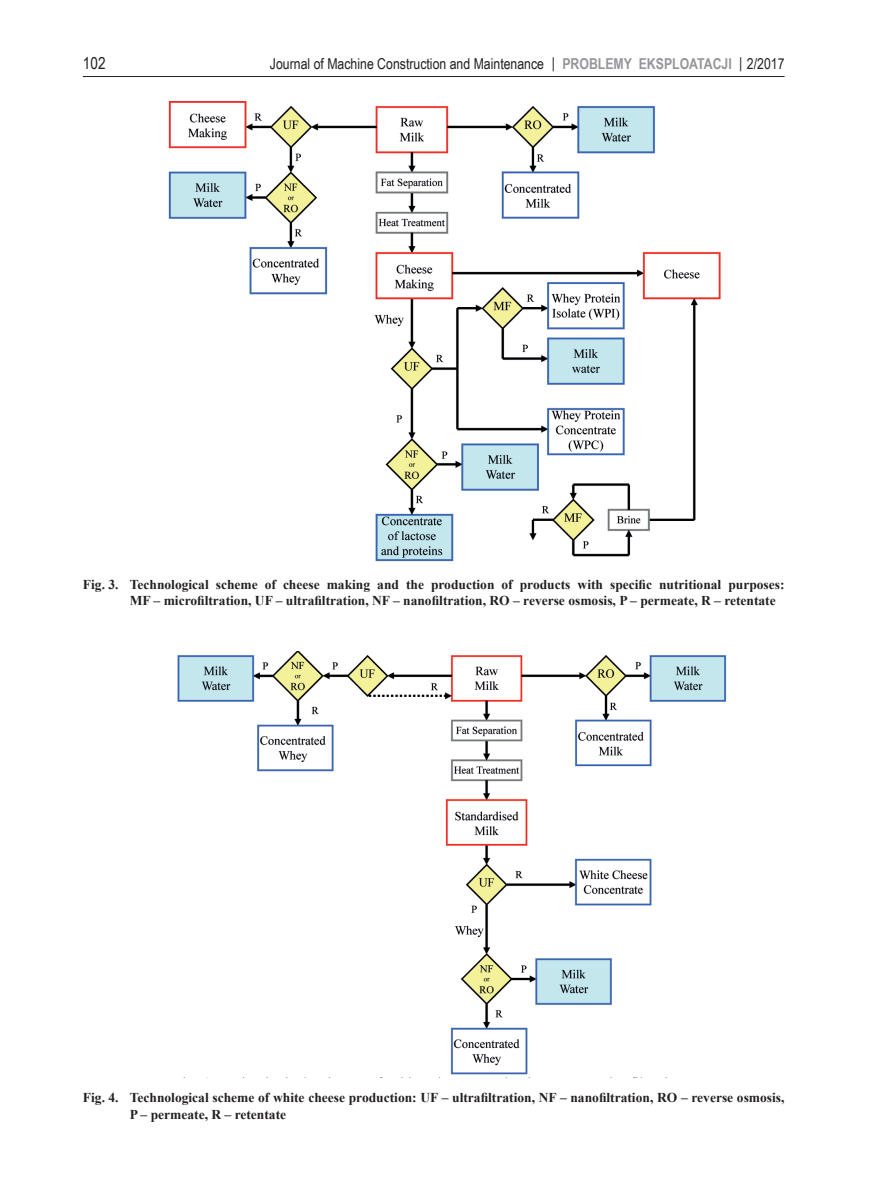
<style>
.page{position:relative;width:893px;height:1191px;background:#fff}
.page>*{position:absolute;margin:0;border:0;box-sizing:border-box;transform-origin:0 0}
.t1{font:16.5px "Arial Narrow";color:#231f20}
.t2{font:15px "Arial Narrow";color:#231f20}
.t3{font:700 15px "Arial Narrow";color:#939598}
.t4{font:700 13.5px/16.2px "Times New Roman";color:#231f20}
.s1{font-weight:700;color:#939598}
</style>
<div class="page">
<hr style="left:83px;top:76px;width:701px;height:1px;background:#231f20">
<img style="left:168px;top:101px;width:553px;height:461px">
<img style="left:177px;top:652px;width:550px;height:423px">
<p class="t1" style="left:83px;top:51px;width:24px">102</p>
<p class="t2" style="left:270px;top:53px;width:311px">Journal of Machine Construction and Maintenance | <span class="s1">PROBLEMY</span></p>
<p class="t3" style="left:639px;top:54px;width:17px">EKSPLOATACJI</p>
<p class="t2" style="left:739px;top:53px;width:47px">| 2/2017</p>
<p class="t4" style="left:130px;top:575px;width:656px;text-indent:-47px">Fig. 3. Technological scheme of cheese making and the production of products with specific nutritional purposes:<br>MF – microfiltration, UF – ultrafiltration, NF – nanofiltration, RO – reverse osmosis, P – permeate, R – retentate</p>
<p class="t4" style="left:130px;top:1089px;width:656px;text-indent:-47px">Fig. 4. Technological scheme of white cheese production: UF – ultrafiltration, NF – nanofiltration, RO – reverse osmosis,<br>P – permeate, R – retentate</p>
</div>
